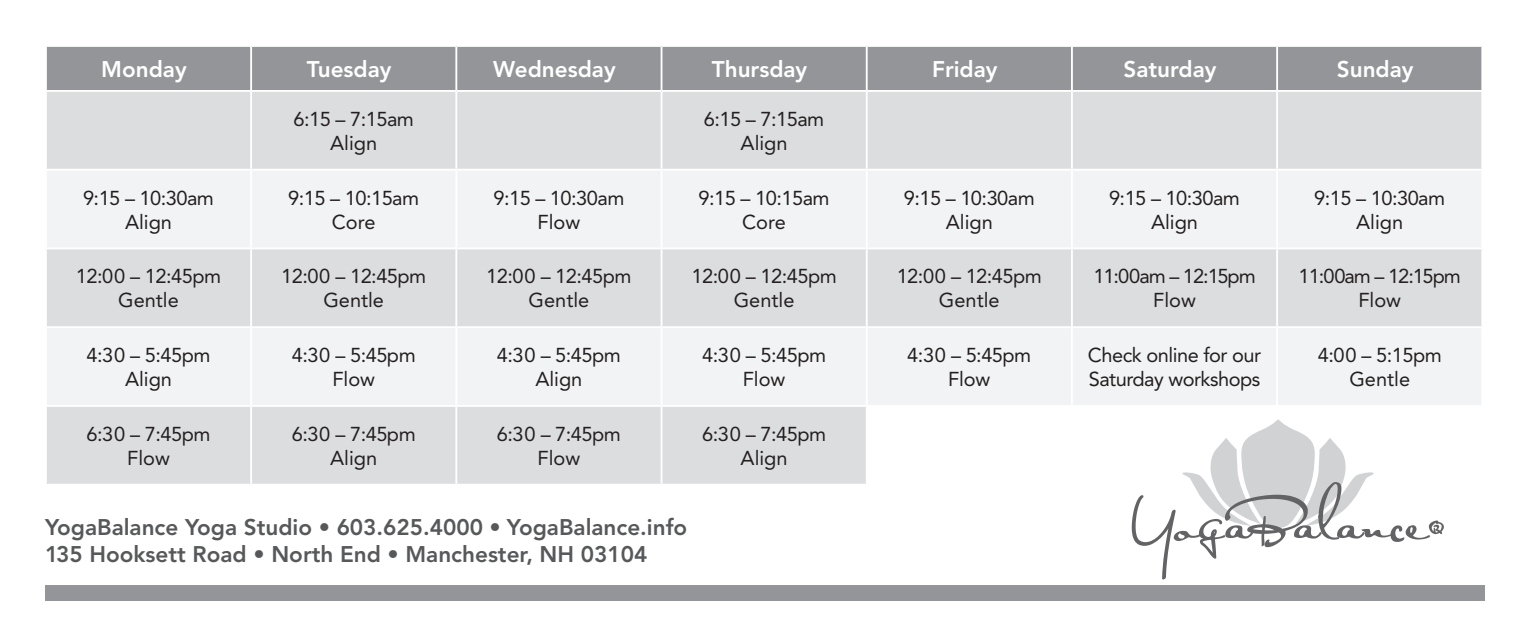
<style>
.page{position:relative;width:1530px;height:630px;background:#fff}
.page>*{position:absolute;margin:0;border:0;box-sizing:border-box;transform-origin:0 0}
.t1{font:800 22.5px/27px "Avenir";color:#57585a}
.t2{font:800 22.5px "Avenir";color:#fff}
.t3{font:20px/24px "Avenir";color:#231f20;text-align:center}
.t4{font:20px/24px "Avenir";letter-spacing:-.025em;color:#231f20;text-align:center}
.t5{font:20px/24px "Avenir";letter-spacing:-.05em;color:#231f20;text-align:center}
.s1{font-weight:400}
</style>
<div class="page">
<div style="left:47px;top:47px;width:1434px;height:43px;background:#939598"></div>
<div style="left:47px;top:92px;width:1434px;height:392px;background:#dcdddf"></div>
<svg style="left:47px;top:171px;width:1434px;height:234px;fill:#f2f3f4"></svg>
<svg style="left:868px;top:407px;width:613px;height:77px"></svg>
<hr style="left:250px;top:47px;width:2px;height:43px;background:#fff">
<hr style="left:455px;top:47px;width:2px;height:43px;background:#fff">
<hr style="left:661px;top:47px;width:1px;height:43px;background:#fff">
<hr style="left:866px;top:47px;width:2px;height:43px;background:#fff">
<hr style="left:1071px;top:47px;width:2px;height:43px;background:#fff">
<hr style="left:1276px;top:47px;width:2px;height:43px;background:#fff">
<hr style="left:250px;top:92px;width:2px;height:77px;background:#fff">
<hr style="left:455px;top:92px;width:2px;height:77px;background:#fff">
<hr style="left:661px;top:92px;width:1px;height:77px;background:#fff">
<hr style="left:866px;top:92px;width:2px;height:77px;background:#fff">
<hr style="left:1071px;top:92px;width:2px;height:77px;background:#fff">
<hr style="left:1276px;top:92px;width:2px;height:77px;background:#fff">
<hr style="left:45px;top:169px;width:206px;height:2px;background:#fff">
<hr style="left:250px;top:171px;width:2px;height:77px;background:#fff">
<hr style="left:251px;top:169px;width:205px;height:2px;background:#fff">
<hr style="left:455px;top:171px;width:2px;height:77px;background:#fff">
<hr style="left:456px;top:169px;width:206px;height:2px;background:#fff">
<hr style="left:661px;top:171px;width:1px;height:77px;background:#fff">
<hr style="left:662px;top:169px;width:205px;height:2px;background:#fff">
<hr style="left:866px;top:171px;width:2px;height:77px;background:#fff">
<hr style="left:867px;top:169px;width:205px;height:2px;background:#fff">
<hr style="left:1071px;top:171px;width:2px;height:77px;background:#fff">
<hr style="left:1072px;top:169px;width:205px;height:2px;background:#fff">
<hr style="left:1276px;top:171px;width:2px;height:77px;background:#fff">
<hr style="left:1277px;top:169px;width:206px;height:2px;background:#fff">
<hr style="left:45px;top:248px;width:206px;height:1px;background:#fff">
<hr style="left:250px;top:249px;width:2px;height:77px;background:#fff">
<hr style="left:251px;top:248px;width:205px;height:1px;background:#fff">
<hr style="left:455px;top:249px;width:2px;height:77px;background:#fff">
<hr style="left:456px;top:248px;width:206px;height:1px;background:#fff">
<hr style="left:661px;top:249px;width:1px;height:77px;background:#fff">
<hr style="left:662px;top:248px;width:205px;height:1px;background:#fff">
<hr style="left:866px;top:249px;width:2px;height:77px;background:#fff">
<hr style="left:867px;top:248px;width:205px;height:1px;background:#fff">
<hr style="left:1071px;top:249px;width:2px;height:77px;background:#fff">
<hr style="left:1072px;top:248px;width:205px;height:1px;background:#fff">
<hr style="left:1276px;top:249px;width:2px;height:77px;background:#fff">
<hr style="left:1277px;top:248px;width:206px;height:1px;background:#fff">
<hr style="left:45px;top:326px;width:206px;height:2px;background:#fff">
<hr style="left:250px;top:328px;width:2px;height:77px;background:#fff">
<hr style="left:251px;top:326px;width:205px;height:2px;background:#fff">
<hr style="left:455px;top:328px;width:2px;height:77px;background:#fff">
<hr style="left:456px;top:326px;width:206px;height:2px;background:#fff">
<hr style="left:661px;top:328px;width:1px;height:77px;background:#fff">
<hr style="left:662px;top:326px;width:205px;height:2px;background:#fff">
<hr style="left:866px;top:328px;width:2px;height:77px;background:#fff">
<hr style="left:867px;top:326px;width:205px;height:2px;background:#fff">
<hr style="left:1071px;top:328px;width:2px;height:77px;background:#fff">
<hr style="left:1072px;top:326px;width:205px;height:2px;background:#fff">
<hr style="left:1276px;top:328px;width:2px;height:77px;background:#fff">
<hr style="left:1277px;top:326px;width:206px;height:2px;background:#fff">
<hr style="left:45px;top:405px;width:206px;height:2px;background:#fff">
<hr style="left:250px;top:407px;width:2px;height:77px;background:#fff">
<hr style="left:251px;top:405px;width:205px;height:2px;background:#fff">
<hr style="left:455px;top:407px;width:2px;height:77px;background:#fff">
<hr style="left:456px;top:405px;width:206px;height:2px;background:#fff">
<hr style="left:661px;top:407px;width:1px;height:77px;background:#fff">
<hr style="left:662px;top:405px;width:205px;height:2px;background:#fff">
<hr style="left:866px;top:407px;width:2px;height:77px;background:#fff">
<hr style="left:867px;top:405px;width:205px;height:2px;background:#fff">
<hr style="left:1071px;top:407px;width:2px;height:77px;background:#fff">
<hr style="left:1072px;top:405px;width:205px;height:2px;background:#fff">
<hr style="left:1276px;top:407px;width:2px;height:77px;background:#fff">
<hr style="left:1277px;top:405px;width:206px;height:2px;background:#fff">
<svg style="left:1132px;top:419px;width:312px;height:160px"></svg>
<div style="left:45px;top:585px;width:1440px;height:15px;background:#939598"></div>
<p class="t2" style="left:101px;top:56px;width:87px">Monday</p>
<p class="t2" style="left:307px;top:56px;width:86px">Tuesday</p>
<p class="t2" style="left:493px;top:56px;width:124px">Wednesday</p>
<p class="t2" style="left:712px;top:56px;width:97px">Thursday</p>
<p class="t2" style="left:932px;top:56px;width:67px">Friday</p>
<p class="t2" style="left:1124px;top:56px;width:94px">Saturday</p>
<p class="t2" style="left:1337px;top:56px;width:78px">Sunday</p>
<p class="t4" style="left:294px;top:107px;width:122px">6:15 – 7:15am<br>Align</p>
<p class="t4" style="left:704px;top:107px;width:122px">6:15 – 7:15am<br>Align</p>
<p class="t4" style="left:83px;top:186px;width:132px">9:15 – 10:30am<br>Align</p>
<p class="t4" style="left:288px;top:186px;width:133px">9:15 – 10:15am<br>Core</p>
<p class="t4" style="left:493px;top:186px;width:132px">9:15 – 10:30am<br>Flow</p>
<p class="t4" style="left:699px;top:186px;width:132px">9:15 – 10:15am<br>Core</p>
<p class="t4" style="left:904px;top:186px;width:132px">9:15 – 10:30am<br>Align</p>
<p class="t4" style="left:1109px;top:186px;width:132px">9:15 – 10:30am<br>Align</p>
<p class="t4" style="left:1314px;top:186px;width:132px">9:15 – 10:30am<br>Align</p>
<p class="t3" style="left:76px;top:265px;width:147px">12:00 – 12:45pm<br>Gentle</p>
<p class="t3" style="left:281px;top:265px;width:147px">12:00 – 12:45pm<br>Gentle</p>
<p class="t3" style="left:486px;top:265px;width:147px">12:00 – 12:45pm<br>Gentle</p>
<p class="t3" style="left:692px;top:265px;width:147px">12:00 – 12:45pm<br>Gentle</p>
<p class="t3" style="left:897px;top:265px;width:147px">12:00 – 12:45pm<br>Gentle</p>
<p class="t5" style="left:1093px;top:265px;width:164px">11:00am – 12:15pm<br>Flow</p>
<p class="t5" style="left:1299px;top:265px;width:164px">11:00am – 12:15pm<br>Flow</p>
<p class="t3" style="left:87px;top:343px;width:126px">4:30 – 5:45pm<br>Align</p>
<p class="t3" style="left:292px;top:343px;width:126px">4:30 – 5:45pm<br>Flow</p>
<p class="t3" style="left:497px;top:343px;width:126px">4:30 – 5:45pm<br>Align</p>
<p class="t3" style="left:702px;top:343px;width:126px">4:30 – 5:45pm<br>Flow</p>
<p class="t4" style="left:907px;top:343px;width:126px">4:30 – 5:45pm<br>Flow</p>
<p class="t4" style="left:1088px;top:343px;width:175px;text-align:left">Check online for our<br>Saturday workshops</p>
<p class="t3" style="left:1318px;top:343px;width:126px">4:00 – 5:15pm<br>Gentle</p>
<p class="t3" style="left:87px;top:422px;width:126px">6:30 – 7:45pm<br>Flow</p>
<p class="t3" style="left:292px;top:422px;width:126px">6:30 – 7:45pm<br>Align</p>
<p class="t3" style="left:497px;top:422px;width:126px">6:30 – 7:45pm<br>Flow</p>
<p class="t3" style="left:702px;top:422px;width:126px">6:30 – 7:45pm<br>Align</p>
<p class="t1" style="left:45px;top:514px;width:644px">YogaBalance Yoga Studio • 603.625.4000 <span class="s1">•</span> YogaBalance.info<br>135 Hooksett Road • North End • Manchester, NH 03104</p>
</div>
